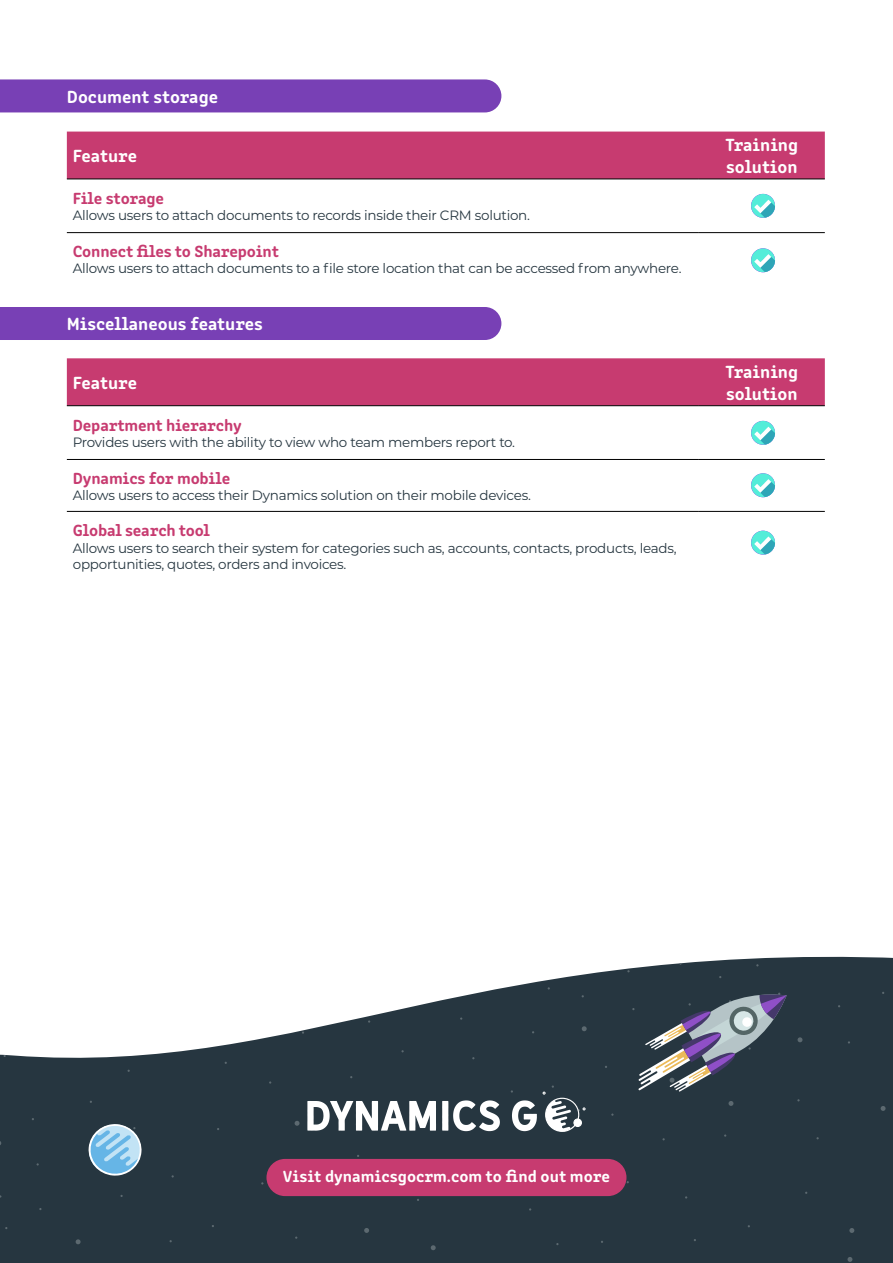
<style>
.page{position:relative;width:893px;height:1263px;background:#fff}
.page>*{position:absolute;margin:0;border:0;box-sizing:border-box;transform-origin:0 0}
.t1{font:700 18px/21.6px "Clone Rounded";color:#fff}
.t2{font:700 16.5px "Clone Rounded";letter-spacing:-.01em;color:#c73b70}
.t3{font:700 16.5px "Clone Rounded";color:#fff}
.t4{font:13.5px/16.2px "Montserrat";letter-spacing:-.02em;color:#263640}
</style>
<div class="page">
<div style="left:67px;top:132px;width:758px;height:47px;background:#c73b70"></div>
<hr style="left:67px;top:179px;width:632px;height:1px;background:#000">
<hr style="left:699px;top:179px;width:126px;height:1px;background:#000">
<hr style="left:67px;top:232px;width:632px;height:1px;background:#000">
<hr style="left:699px;top:232px;width:126px;height:1px;background:#000">
<div style="left:67px;top:358px;width:758px;height:47px;background:#c73b70"></div>
<hr style="left:67px;top:405px;width:632px;height:1px;background:#000">
<hr style="left:699px;top:405px;width:126px;height:1px;background:#000">
<hr style="left:67px;top:459px;width:632px;height:1px;background:#000">
<hr style="left:699px;top:459px;width:126px;height:1px;background:#000">
<hr style="left:67px;top:511px;width:632px;height:1px;background:#000">
<hr style="left:699px;top:511px;width:126px;height:1px;background:#000">
<div style="left:0;top:79px;width:501px;height:33px;background:#7840b5"></div>
<div style="left:0;top:307px;width:501px;height:33px;background:#7840b5"></div>
<div style="left:751px;top:194px;width:24px;height:24px;background:#54edd9;border-radius:50%"></div>
<svg style="left:754px;top:200px;width:21px;height:18px"></svg>
<div style="left:751px;top:421px;width:24px;height:24px;background:#54edd9;border-radius:50%"></div>
<svg style="left:754px;top:427px;width:21px;height:18px"></svg>
<div style="left:751px;top:248px;width:24px;height:24px;background:#54edd9;border-radius:50%"></div>
<svg style="left:754px;top:254px;width:21px;height:18px"></svg>
<div style="left:751px;top:473px;width:24px;height:24px;background:#54edd9;border-radius:50%"></div>
<svg style="left:754px;top:479px;width:21px;height:18px"></svg>
<div style="left:751px;top:531px;width:24px;height:24px;background:#54edd9;border-radius:50%"></div>
<svg style="left:754px;top:536px;width:21px;height:19px"></svg>
<svg style="left:0;top:956px;width:893px;height:307px;fill:#263640"></svg>
<svg style="left:582px;top:1026px;width:5px;height:5px"></svg>
<svg style="left:26px;top:967px;width:5px;height:5px"></svg>
<svg style="left:97px;top:1044px;width:5px;height:5px"></svg>
<svg style="left:217px;top:968px;width:5px;height:5px"></svg>
<svg style="left:797px;top:1037px;width:6px;height:5px"></svg>
<div style="left:266px;top:1159px;width:360px;height:37px;background:#c73b70;border-radius:19px"></div>
<svg style="left:307px;top:1101px;width:129px;height:30px"></svg>
<svg style="left:442px;top:1100px;width:58px;height:31px"></svg>
<svg style="left:512px;top:1100px;width:25px;height:31px"></svg>
<svg style="left:543px;top:1091px;width:43px;height:42px"></svg>
<svg style="left:632px;top:992px;width:155px;height:99px"></svg>
<svg style="left:87px;top:1123px;width:56px;height:54px"></svg>
<h1 class="t1" style="left:67px;top:84px;width:153px">Document storage</h1>
<h1 class="t1" style="left:73px;top:144px;width:66px">Feature</h1>
<h1 class="t1" style="left:725px;top:133px;width:74px">Training solution</h1>
<p class="t2" style="left:73px;top:185px;width:93px">File storage</p>
<p class="t4" style="left:73px;top:207px;width:459px">Allows users to attach documents to records inside their CRM solution.</p>
<p class="t2" style="left:73px;top:238px;width:208px">Connect files to Sharepoint</p>
<p class="t4" style="left:73px;top:260px;width:610px">Allows users to attach documents to a file store location that can be accessed from anywhere.</p>
<h1 class="t1" style="left:67px;top:312px;width:198px">Miscellaneous features</h1>
<h1 class="t1" style="left:73px;top:370px;width:66px">Feature</h1>
<h1 class="t1" style="left:725px;top:359px;width:74px">Training solution</h1>
<p class="t2" style="left:73px;top:412px;width:170px">Department hierarchy</p>
<p class="t4" style="left:73px;top:434px;width:444px">Provides users with the ability to view who team members report to.</p>
<p class="t2" style="left:73px;top:465px;width:159px">Dynamics for mobile</p>
<p class="t4" style="left:73px;top:486px;width:459px">Allows users to access their Dynamics solution on their mobile devices.</p>
<p class="t2" style="left:73px;top:518px;width:139px">Global search tool</p>
<p class="t4" style="left:73px;top:539px;width:605px">Allows users to search their system for categories such as, accounts, contacts, products, leads, opportunities, quotes, orders and invoices.</p>
<p class="t3" style="left:283px;top:1163px;width:329px">Visit dynamicsgocrm.com to find out more</p>
</div>
